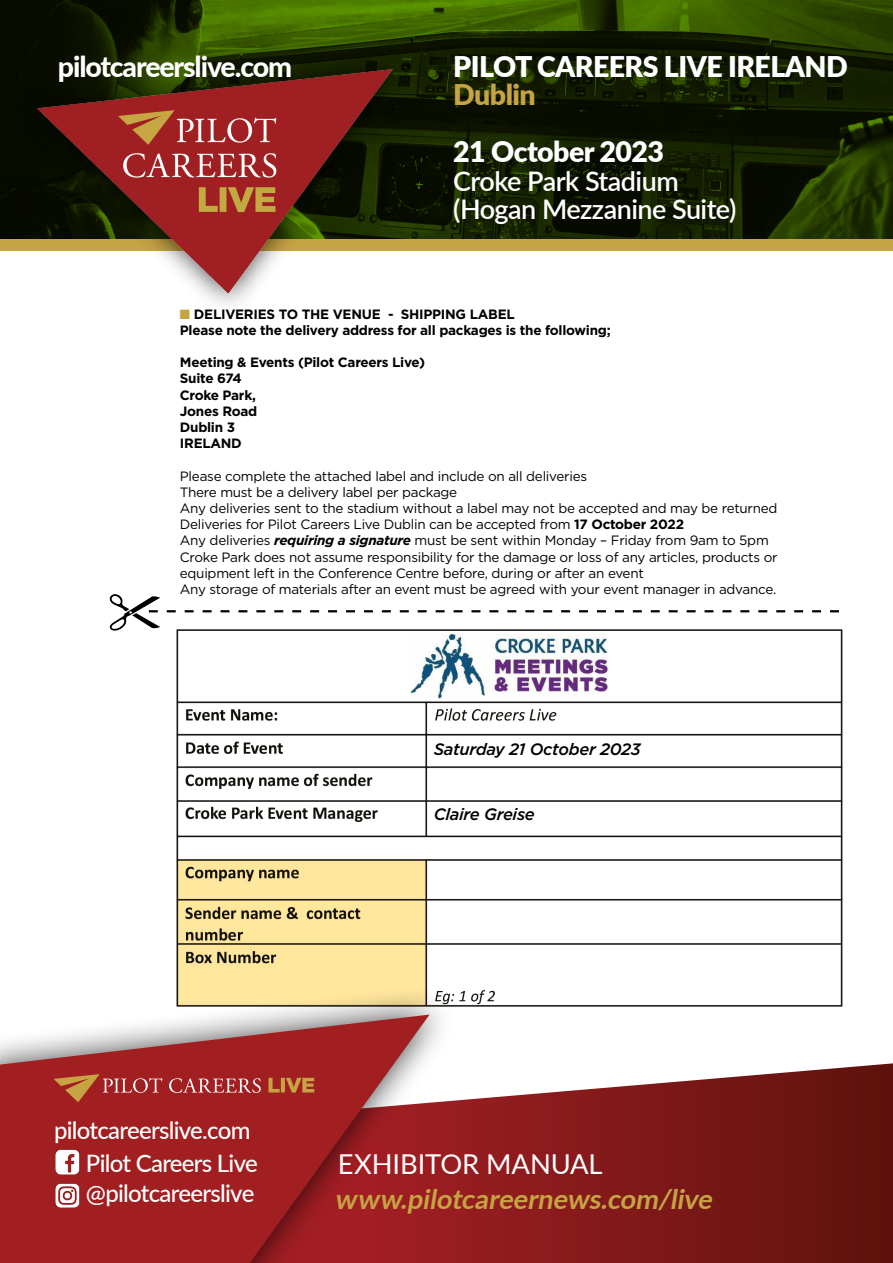
<style>
.page{position:relative;width:893px;height:1263px;background:#fff}
.page>*{position:absolute;margin:0;border:0;box-sizing:border-box;transform-origin:0 0}
.t1{font:900 28.5px "Lato";letter-spacing:-.02em;color:#fff}
.t2{font:800 28.5px "Lato";letter-spacing:-.04em;color:#fff}
.t3{font:900 28.5px "Lato";letter-spacing:-.02em;color:#c6a343}
.t4{font:27.45px "Lato";letter-spacing:-.005em;color:#fff}
.t5{font:italic 700 27.3px "Lato";color:#c6a343}
.t6{font:600 27px/28.5px "Lato";letter-spacing:-.02em;color:#fff}
.t7{font:500 24px "Lato";letter-spacing:-.03em;color:#fff}
.t8{font:italic 500 16.5px "Gotham";letter-spacing:-.02em;color:#000}
.t9{font:13.5px/16.2px "Gotham";letter-spacing:-.02em;color:#000}
.t10{font:700 13.5px "Gotham";letter-spacing:-.02em;color:#000}
.s1{color:#c6a343}
.s2{font-weight:700}
.s3{font-weight:700;font-style:italic}
</style>
<div class="page">
<svg style="left:0;top:0;width:893px;height:240px;background:#1b2a00"></svg>
<div style="left:0;top:240px;width:893px;height:11px;background:#c6a343"></div>
<div style="left:15px;top:45px;width:399px;height:271px;background:#000;opacity:.75"></div>
<img style="left:37px;top:70px;width:355px;height:224px">
<img style="left:176px;top:629px;width:667px;height:378px">
<svg style="left:110px;top:594px;width:729px;height:37px"></svg>
<svg style="left:456px;top:1063px;width:437px;height:200px;background:#862d2c"></svg>
<div style="left:0;top:985px;width:456px;height:278px;background:#000;opacity:.75"></div>
<svg style="left:0;top:1014px;width:430px;height:249px;background:#a7383b"></svg>
<svg style="left:268px;top:1078px;width:46px;height:14px"></svg>
<svg style="left:53px;top:1074px;width:208px;height:28px;background:#ad3f38"></svg>
<img style="left:54px;top:1149px;width:27px;height:26px">
<img style="left:54px;top:1182px;width:27px;height:27px">
<div style="left:430px;top:806px;width:118px;height:23px;background:#fff"></div>
<div style="left:430px;top:739px;width:199px;height:23px;background:#fff"></div>
<h1 class="t2" style="left:58px;top:45px;width:236px">pilotcareerslive.com</h1>
<h1 class="t1" style="left:453px;top:45px;width:396px">PILOT CAREERS LIVE IRELAND</h1>
<h1 class="t3" style="left:453px;top:74px;width:84px">Dublin</h1>
<h1 class="t1" style="left:453px;top:131px;width:212px">21 October 2023</h1>
<h3 class="t6" style="left:453px;top:166px;width:285px">Croke Park Stadium (Hogan Mezzanine Suite)</h3>
<p class="t10" style="left:180px;top:305px;width:336px"><span class="s1">■</span> DELIVERIES TO THE VENUE - SHIPPING LABEL</p>
<p class="t10" style="left:180px;top:321px;width:432px">Please note the delivery address for all packages is the following;</p>
<p class="t10" style="left:180px;top:353px;width:247px">Meeting &amp; Events (Pilot Careers Live)</p>
<p class="t10" style="left:180px;top:370px;width:63px">Suite 674</p>
<p class="t10" style="left:180px;top:386px;width:78px">Croke Park,</p>
<p class="t10" style="left:180px;top:402px;width:79px">Jones Road</p>
<p class="t10" style="left:180px;top:418px;width:57px">Dublin 3</p>
<p class="t10" style="left:180px;top:434px;width:63px">IRELAND</p>
<p class="t9" style="left:180px;top:467px;width:409px">Please complete the attached label and include on all deliveries</p>
<p class="t9" style="left:180px;top:484px;width:279px">There must be a delivery label per package</p>
<p class="t9" style="left:180px;top:500px;width:599px">Any deliveries sent to the stadium without a label may not be accepted and may be returned</p>
<p class="t9" style="left:180px;top:516px;width:506px">Deliveries for Pilot Careers Live Dublin can be accepted from <span class="s2">17 October 2022</span></p>
<p class="t9" style="left:180px;top:532px;width:590px">Any deliveries <span class="s3">requiring a signature</span> must be sent within Monday – Friday from 9am to 5pm</p>
<p class="t9" style="left:180px;top:548px;width:599px">Croke Park does not assume responsibility for the damage or loss of any articles, products or equipment left in the Conference Centre before, during or after an event</p>
<p class="t9" style="left:180px;top:581px;width:598px">Any storage of materials after an event must be agreed with your event manager in advance.</p>
<p class="t8" style="left:434px;top:738px;width:209px">Saturday 21 October 2023</p>
<p class="t8" style="left:434px;top:803px;width:103px">Claire Greise</p>
<p class="t7" style="left:54px;top:1113px;width:198px">pilotcareerslive.com</p>
<p class="t7" style="left:86px;top:1146px;width:173px">Pilot Careers Live</p>
<p class="t7" style="left:86px;top:1176px;width:170px">@pilotcareerslive</p>
<p class="t5" style="left:334px;top:1179px;width:385px">www.pilotcareernews.com/live</p>
<p class="t4" style="left:338px;top:1144px;width:266px">EXHIBITOR MANUAL</p>
</div>
